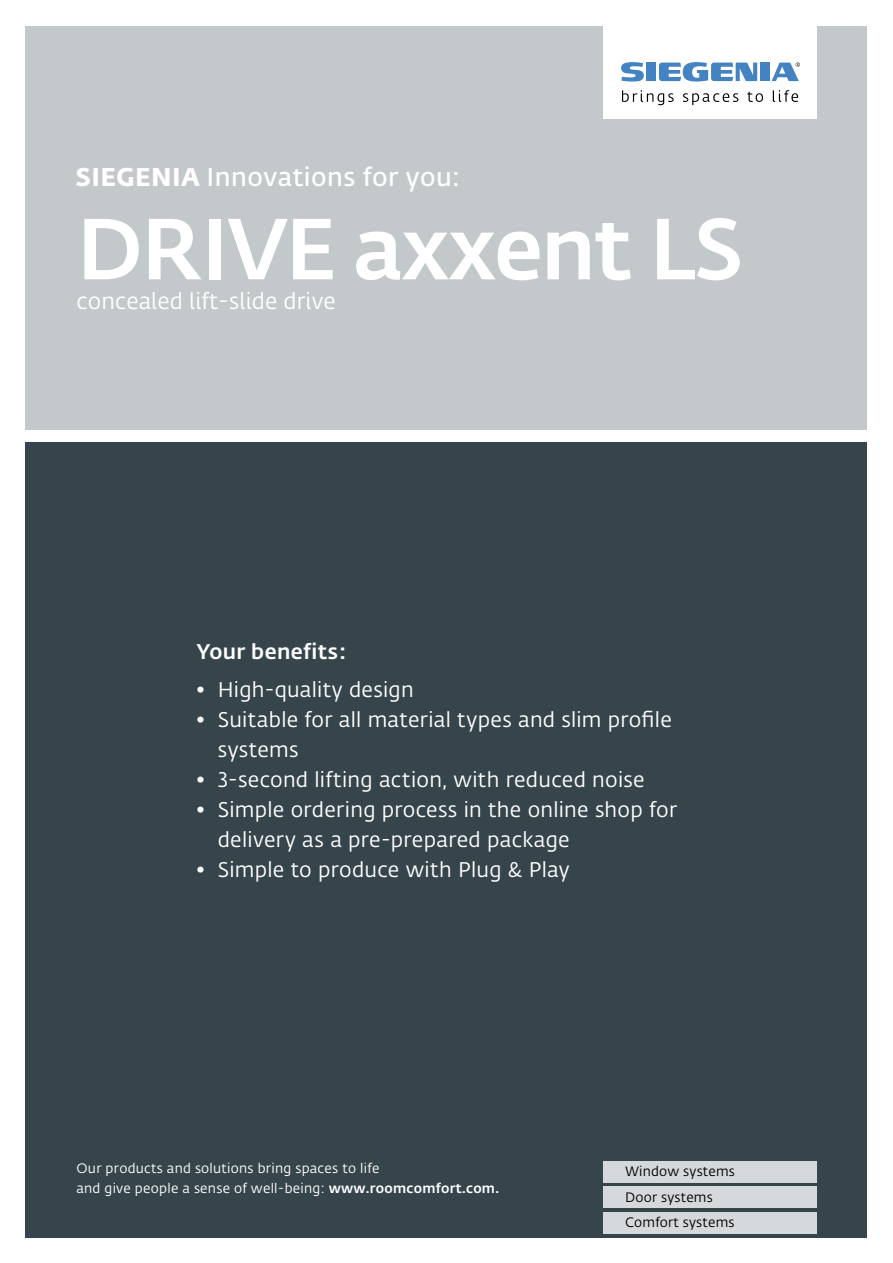
<style>
.page{position:relative;width:893px;height:1263px;background:#fff}
.page>*{position:absolute;margin:0;border:0;box-sizing:border-box;transform-origin:0 0}
.t1{font:500 85.5px "Fedra Sans Alt Pro";letter-spacing:-.02em;color:#fff}
.t2{font:600 25.5px "Fedra Sans Alt Pro";letter-spacing:.02em;color:#fff}
.t3{font:22.5px "Fedra Sans Alt Pro";letter-spacing:.005em;color:#fff}
.t4{font:21px/30px "Fedra Sans Alt Pro";letter-spacing:.015em;color:#fff}
.t5{font:500 21px "Fedra Sans Alt Pro";letter-spacing:.02em;color:#fff}
.t6{font:13.5px/19.5px "Fedra Sans Alt Pro";letter-spacing:.02em;color:#fff}
.t7{font:13.5px/25.5px "Fedra Sans Alt Pro";letter-spacing:.015em;color:#000}
.s1{font-weight:700}
.s2{font-weight:500}
</style>
<div class="page">
<div style="left:26px;top:442px;width:841px;height:795px;background:#36454b"></div>
<div style="left:26px;top:26px;width:841px;height:403px;background:#c3c9cb"></div>
<div style="left:603px;top:1212px;width:213px;height:21px;background:#d6d9db"></div>
<div style="left:603px;top:1186px;width:213px;height:22px;background:#d6d9db"></div>
<div style="left:603px;top:1161px;width:213px;height:21px;background:#d6d9db"></div>
<div style="left:603px;top:0;width:213px;height:118px;background:#fff"></div>
<svg style="left:622px;top:90px;width:52px;height:15px"></svg>
<svg style="left:683px;top:93px;width:55px;height:12px"></svg>
<svg style="left:747px;top:92px;width:16px;height:10px"></svg>
<svg style="left:773px;top:90px;width:25px;height:12px"></svg>
<div style="left:646px;top:63px;width:10px;height:18px;background:#4483c2"></div>
<svg style="left:621px;top:62px;width:23px;height:20px"></svg>
<div style="left:760px;top:63px;width:10px;height:18px;background:#4483c2"></div>
<svg style="left:659px;top:62px;width:98px;height:20px"></svg>
<svg style="left:772px;top:62px;width:28px;height:19px"></svg>
<p class="t2" style="left:76px;top:158px;width:385px"><span class="s1">SIEGENIA</span> Innovations for you:</p>
<h1 class="t1" style="left:77px;top:184px;width:668px">DRIVE axxent LS</h1>
<p class="t3" style="left:77px;top:285px;width:261px">concealed lift-slide drive</p>
<p class="t5" style="left:196px;top:635px;width:151px">Your benefits:</p>
<p class="t4" style="left:196px;top:674px;width:219px">• High-quality design</p>
<p class="t4" style="left:218px;top:704px;width:456px;text-indent:-21px">• Suitable for all material types and slim profile systems</p>
<p class="t4" style="left:196px;top:764px;width:450px">• 3-second lifting action, with reduced noise</p>
<p class="t4" style="left:218px;top:794px;width:461px;text-indent:-21px">• Simple ordering process in the online shop for delivery as a pre-prepared package</p>
<p class="t4" style="left:196px;top:854px;width:375px">• Simple to produce with Plug &amp; Play</p>
<p class="t6" style="left:77px;top:1158px;width:424px">Our products and solutions bring spaces to life<br>and give people a sense of well-being: <span class="s2">www.roomcomfort.com.</span></p>
<p class="t7" style="left:625px;top:1158px;width:111px">Window systems<br>Door systems<br>Comfort systems</p>
</div>
